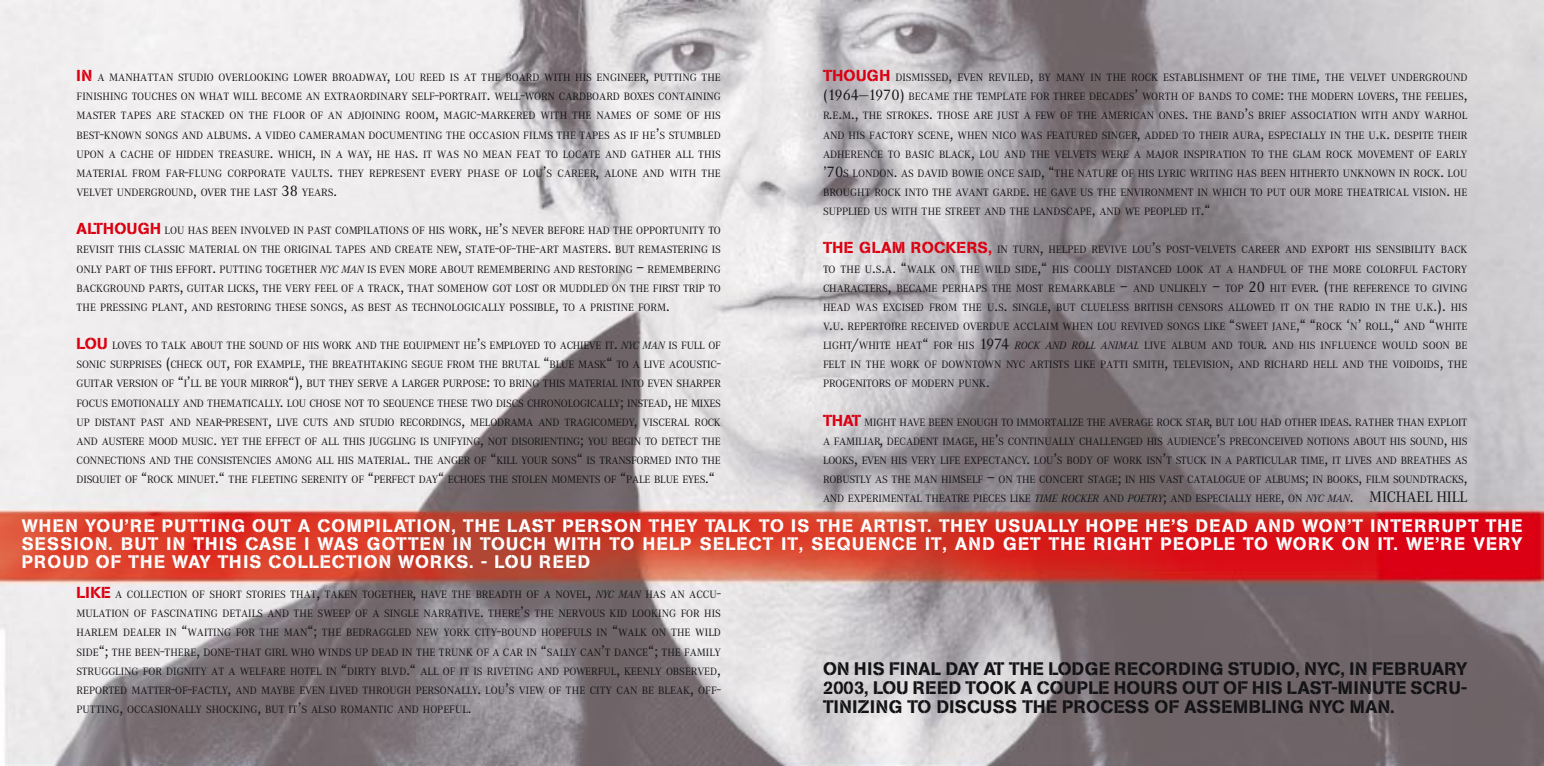
<style>
.page{position:relative;width:1544px;height:766px;background:#fff}
.page>*{position:absolute;margin:0;border:0;box-sizing:border-box;transform-origin:0 0}
.t1{font:18px/18px "AG Book Stencil";letter-spacing:.07em;color:#fff;text-align:justify}
.Corporate_6pt_-_dicker{font:18px/19.1px "AG Book Stencil";letter-spacing:.02em;color:#131316;text-align:justify}
.Corporate_6pt_-_dicker-2{font:11.03px/19.1px "Corporate A";color:#131316;text-align:justify}
.s1{font-family:"AG Book Stencil";font-size:15.75px;color:#db0011}
.s2{font-size:15.75px}
.s3{font-style:italic}
</style>
<div class="page">
<img style="left:0;top:0;width:1543px;height:765px">
<p class="Corporate_6pt_-_dicker-2" style="left:77px;top:68px;width:646px"><span class="s1">IN</span> A MANHATTAN STUDIO OVERLOOKING LOWER BROADWAY<span class="s2">,</span> LOU REED IS AT THE BOARD WITH HIS ENGINEER<span class="s2">,</span> PUTTING THE FINISHING TOUCHES ON WHAT WILL BECOME AN EXTRAORDINARY SELF<span class="s2">-</span>PORTRAIT<span class="s2">.</span> WELL<span class="s2">-</span>WORN CARDBOARD BOXES CONTAINING MASTER TAPES ARE STACKED ON THE FLOOR OF AN ADJOINING ROOM<span class="s2">,</span> MAGIC<span class="s2">-</span>MARKERED WITH THE NAMES OF SOME OF HIS BEST<span class="s2">-</span>KNOWN SONGS AND ALBUMS<span class="s2">.</span> A VIDEO CAMERAMAN DOCUMENTING THE OCCASION FILMS THE TAPES AS IF HE<span class="s2">’</span>S STUMBLED UPON A CACHE OF HIDDEN TREASURE<span class="s2">.</span> WHICH<span class="s2">,</span> IN A WAY<span class="s2">,</span> HE HAS<span class="s2">.</span> IT WAS NO MEAN FEAT TO LOCATE AND GATHER ALL THIS MATERIAL FROM FAR<span class="s2">-</span>FLUNG CORPORATE VAULTS<span class="s2">.</span> THEY REPRESENT EVERY PHASE OF LOU<span class="s2">’</span>S CAREER<span class="s2">,</span> ALONE AND WITH THE VELVET UNDERGROUND<span class="s2">,</span> OVER THE LAST <span class="s2">38</span> YEARS<span class="s2">.</span></p>
<p class="Corporate_6pt_-_dicker-2" style="left:77px;top:221px;width:646px"><span class="s1">ALTHOUGH</span> LOU HAS BEEN INVOLVED IN PAST COMPILATIONS OF HIS WORK<span class="s2">,</span> HE<span class="s2">’</span>S NEVER BEFORE HAD THE OPPORTUNITY TO REVISIT THIS CLASSIC MATERIAL ON THE ORIGINAL TAPES AND CREATE NEW<span class="s2">,</span> STATE<span class="s2">-</span>OF<span class="s2">-</span>THE<span class="s2">-</span>ART MASTERS<span class="s2">.</span> BUT REMASTERING IS ONLY PART OF THIS EFFORT<span class="s2">.</span> PUTTING TOGETHER <span class="s3">NYC MAN</span> IS EVEN MORE ABOUT REMEMBERING AND RESTORING <span class="s2">–</span> REMEMBERING BACKGROUND PARTS<span class="s2">,</span> GUITAR LICKS<span class="s2">,</span> THE VERY FEEL OF A TRACK<span class="s2">,</span> THAT SOMEHOW GOT LOST OR MUDDLED ON THE FIRST TRIP TO THE PRESSING PLANT<span class="s2">,</span> AND RESTORING THESE SONGS<span class="s2">,</span> AS BEST AS TECHNOLOGICALLY POSSIBLE<span class="s2">,</span> TO A PRISTINE FORM<span class="s2">.</span></p>
<p class="Corporate_6pt_-_dicker-2" style="left:77px;top:336px;width:646px"><span class="s1">LOU</span> LOVES TO TALK ABOUT THE SOUND OF HIS WORK AND THE EQUIPMENT HE<span class="s2">’</span>S EMPLOYED TO ACHIEVE IT<span class="s2">.</span> <span class="s3">NYC MAN</span> IS FULL OF SONIC SURPRISES <span class="s2">(</span>CHECK OUT<span class="s2">,</span> FOR EXAMPLE<span class="s2">,</span> THE BREATHTAKING SEGUE FROM THE BRUTAL <span class="s2">“</span>BLUE MASK<span class="s2">“</span> TO A LIVE ACOUSTIC<span class="s2">-</span>GUITAR VERSION OF <span class="s2">“</span>I<span class="s2">’</span>LL BE YOUR MIRROR<span class="s2">“),</span> BUT THEY SERVE A LARGER PURPOSE<span class="s2">:</span> TO BRING THIS MATERIAL INTO EVEN SHARPER FOCUS EMOTIONALLY AND THEMATICALLY<span class="s2">.</span> LOU CHOSE NOT TO SEQUENCE THESE TWO DISCS CHRONOLOGICALLY<span class="s2">;</span> INSTEAD<span class="s2">,</span> HE MIXES UP DISTANT PAST AND NEAR<span class="s2">-</span>PRESENT<span class="s2">,</span> LIVE CUTS AND STUDIO RECORDINGS<span class="s2">,</span> MELODRAMA AND TRAGICOMEDY<span class="s2">,</span> VISCERAL ROCK AND AUSTERE MOOD MUSIC<span class="s2">.</span> YET THE EFFECT OF ALL THIS JUGGLING IS UNIFYING<span class="s2">,</span> NOT DISORIENTING<span class="s2">;</span> YOU BEGIN TO DETECT THE CONNECTIONS AND THE CONSISTENCIES AMONG ALL HIS MATERIAL<span class="s2">.</span> THE ANGER OF <span class="s2">“</span>KILL YOUR SONS<span class="s2">“</span> IS TRANSFORMED INTO THE DISQUIET OF <span class="s2">“</span>ROCK MINUET<span class="s2">.“</span> THE FLEETING SERENITY OF <span class="s2">“</span>PERFECT DAY<span class="s2">“</span> ECHOES THE STOLEN MOMENTS OF <span class="s2">“</span>PALE BLUE EYES<span class="s2">.“</span></p>
<p class="Corporate_6pt_-_dicker-2" style="left:823px;top:68px;width:646px"><span class="s1">THOUGH</span> DISMISSED<span class="s2">,</span> EVEN REVILED<span class="s2">,</span> BY MANY IN THE ROCK ESTABLISHMENT OF THE TIME<span class="s2">,</span> THE VELVET UNDERGROUND <span class="s2">(1964—1970)</span> BECAME THE TEMPLATE FOR THREE DECADES<span class="s2">’</span> WORTH OF BANDS TO COME<span class="s2">:</span> THE MODERN LOVERS<span class="s2">,</span> THE FEELIES<span class="s2">, </span>R<span class="s2">.</span>E<span class="s2">.</span>M<span class="s2">.,</span> THE STROKES<span class="s2">.</span> THOSE ARE JUST A FEW OF THE AMERICAN ONES<span class="s2">.</span> THE BAND<span class="s2">’</span>S BRIEF ASSOCIATION WITH ANDY WARHOL AND HIS FACTORY SCENE<span class="s2">,</span> WHEN NICO WAS FEATURED SINGER<span class="s2">,</span> ADDED TO THEIR AURA<span class="s2">,</span> ESPECIALLY IN THE U<span class="s2">.</span>K<span class="s2">.</span> DESPITE THEIR ADHERENCE TO BASIC BLACK<span class="s2">,</span> LOU AND THE VELVETS WERE A MAJOR INSPIRATION TO THE GLAM ROCK MOVEMENT OF EARLY <span class="s2">’70</span>S LONDON<span class="s2">.</span> AS DAVID BOWIE ONCE SAID<span class="s2">, “</span>THE NATURE OF HIS LYRIC WRITING HAS BEEN HITHERTO UNKNOWN IN ROCK<span class="s2">.</span> LOU BROUGHT ROCK INTO THE AVANT GARDE<span class="s2">.</span> HE GAVE US THE ENVIRONMENT IN WHICH TO PUT OUR MORE THEATRICAL VISION<span class="s2">.</span> HE SUPPLIED US WITH THE STREET AND THE LANDSCAPE<span class="s2">,</span> AND WE PEOPLED IT<span class="s2">.“</span></p>
<p class="Corporate_6pt_-_dicker-2" style="left:823px;top:240px;width:646px"><span class="s1">THE GLAM ROCKERS,</span> IN TURN<span class="s2">,</span> HELPED REVIVE LOU<span class="s2">’</span>S POST<span class="s2">-</span>VELVETS CAREER AND EXPORT HIS SENSIBILITY BACK TO THE U<span class="s2">.</span>S<span class="s2">.</span>A<span class="s2">. “</span>WALK ON THE WILD SIDE<span class="s2">,“</span> HIS COOLLY DISTANCED LOOK AT A HANDFUL OF THE MORE COLORFUL FACTORY CHARACTERS<span class="s2">,</span> BECAME PERHAPS THE MOST REMARKABLE <span class="s2">–</span> AND UNLIKELY <span class="s2">–</span> TOP <span class="s2">20</span> HIT EVER<span class="s2">. (</span>THE REFERENCE TO GIVING HEAD WAS EXCISED FROM THE U<span class="s2">.</span>S<span class="s2">.</span> SINGLE<span class="s2">,</span> BUT CLUELESS BRITISH CENSORS ALLOWED IT ON THE RADIO IN THE U<span class="s2">.</span>K<span class="s2">.).</span> HIS V<span class="s2">.</span>U<span class="s2">.</span> REPERTOIRE RECEIVED OVERDUE ACCLAIM WHEN LOU REVIVED SONGS LIKE <span class="s2">“</span>SWEET JANE<span class="s2">,“ “</span>ROCK <span class="s2">‘</span>N<span class="s2">’</span> ROLL<span class="s2">,“</span> AND <span class="s2">“</span>WHITE LIGHT<span class="s2">/</span>WHITE HEAT<span class="s2">“</span> FOR HIS <span class="s2">1974</span> <span class="s3">ROCK AND ROLL ANIMAL</span> LIVE ALBUM AND TOUR<span class="s2">.</span> AND HIS INFLUENCE WOULD SOON BE FELT IN THE WORK OF DOWNTOWN NYC ARTISTS LIKE PATTI SMITH<span class="s2">,</span> TELEVISION<span class="s2">,</span> AND RICHARD HELL AND THE VOIDOIDS<span class="s2">,</span> THE PROGENITORS OF MODERN PUNK<span class="s2">.</span></p>
<p class="Corporate_6pt_-_dicker-2" style="left:823px;top:412px;width:646px"><span class="s1">THAT</span> MIGHT HAVE BEEN ENOUGH TO IMMORTALIZE THE AVERAGE ROCK STAR<span class="s2">,</span> BUT LOU HAD OTHER IDEAS<span class="s2">.</span> RATHER THAN EXPLOIT A FAMILIAR<span class="s2">,</span> DECADENT IMAGE<span class="s2">,</span> HE<span class="s2">’</span>S CONTINUALLY CHALLENGED HIS AUDIENCE<span class="s2">’</span>S PRECONCEIVED NOTIONS ABOUT HIS SOUND<span class="s2">,</span> HIS LOOKS<span class="s2">,</span> EVEN HIS VERY LIFE EXPECTANCY<span class="s2">.</span> LOU<span class="s2">’</span>S BODY OF WORK ISN<span class="s2">’</span>T STUCK IN A PARTICULAR TIME<span class="s2">,</span> IT LIVES AND BREATHES AS ROBUSTLY AS THE MAN HIMSELF <span class="s2">–</span> ON THE CONCERT STAGE<span class="s2">;</span> IN HIS VAST CATALOGUE OF ALBUMS<span class="s2">;</span> IN BOOKS<span class="s2">,</span> FILM SOUNDTRACKS<span class="s2">, </span>AND EXPERIMENTAL THEATRE PIECES LIKE <span class="s3">TIME ROCKER</span> AND <span class="s3">POETRY</span><span class="s2">;</span> AND ESPECIALLY HERE<span class="s2">,</span> ON <span class="s3">NYC MAN</span><span class="s2">. MICHAEL HILL</span></p>
<p class="t1" style="left:22px;top:517px;width:1502px">WHEN YOU’RE PUTTING OUT A COMPILATION, THE LAST PERSON THEY TALK TO IS THE ARTIST. THEY USUALLY HOPE HE’S DEAD AND WON’T INTERRUPT THE SESSION. BUT IN THIS CASE I WAS GOTTEN IN TOUCH WITH TO HELP SELECT IT, SEQUENCE IT, AND GET THE RIGHT PEOPLE TO WORK ON IT. WE’RE VERY PROUD OF THE WAY THIS COLLECTION WORKS. - LOU REED</p>
<p class="Corporate_6pt_-_dicker-2" style="left:77px;top:585px;width:646px"><span class="s1">LIKE</span> A COLLECTION OF SHORT STORIES THAT<span class="s2">,</span> TAKEN TOGETHER<span class="s2">,</span> HAVE THE BREADTH OF A NOVEL<span class="s2">,</span> <span class="s3">NYC MAN</span> HAS AN ACCU<span class="s2">-</span>MULATION OF FASCINATING DETAILS AND THE SWEEP OF A SINGLE NARRATIVE<span class="s2">.</span> THERE<span class="s2">’</span>S THE NERVOUS KID LOOKING FOR HIS HARLEM DEALER IN <span class="s2">“</span>WAITING FOR THE MAN<span class="s2">“;</span> THE BEDRAGGLED NEW YORK CITY<span class="s2">-</span>BOUND HOPEFULS IN <span class="s2">“</span>WALK ON THE WILD SIDE<span class="s2">“;</span> THE BEEN<span class="s2">-</span>THERE<span class="s2">,</span> DONE<span class="s2">-</span>THAT GIRL WHO WINDS UP DEAD IN THE TRUNK OF A CAR IN <span class="s2">“</span>SALLY CAN<span class="s2">’</span>T DANCE<span class="s2">“;</span> THE FAMILY STRUGGLING FOR DIGNITY AT A WELFARE HOTEL IN <span class="s2">“</span>DIRTY BLVD<span class="s2">.“</span> ALL OF IT IS RIVETING AND POWERFUL<span class="s2">,</span> KEENLY OBSERVED<span class="s2">, </span>REPORTED MATTER<span class="s2">-</span>OF<span class="s2">-</span>FACTLY<span class="s2">,</span> AND MAYBE EVEN LIVED THROUGH PERSONALLY<span class="s2">.</span> LOU<span class="s2">’</span>S VIEW OF THE CITY CAN BE BLEAK<span class="s2">,</span> OFF<span class="s2">-</span>PUTTING<span class="s2">,</span> OCCASIONALLY SHOCKING<span class="s2">,</span> BUT IT<span class="s2">’</span>S ALSO ROMANTIC AND HOPEFUL<span class="s2">.</span></p>
<p class="Corporate_6pt_-_dicker" style="left:823px;top:658px;width:646px">ON HIS FINAL DAY AT THE LODGE RECORDING STUDIO, NYC, IN FEBRUARY 2003, LOU REED TOOK A COUPLE HOURS OUT OF HIS LAST-MINUTE SCRU-TINIZING TO DISCUSS THE PROCESS OF ASSEMBLING NYC MAN.</p>
</div>
